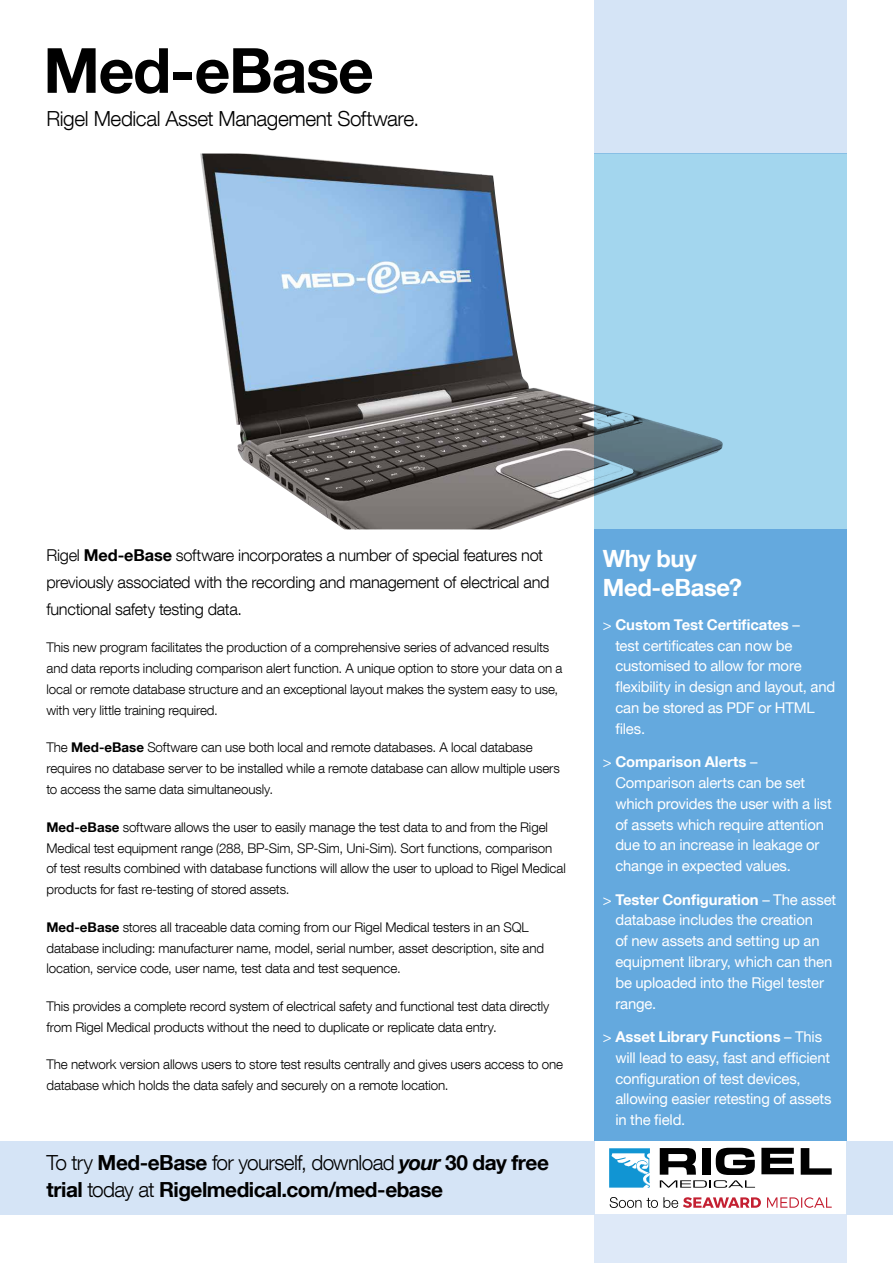
<style>
.page{position:relative;width:893px;height:1263px;background:#fff}
.page>*{position:absolute;margin:0;border:0;box-sizing:border-box;transform-origin:0 0}
.t1{font:700 62.4px "Helvetica Neue LT Com";letter-spacing:-.02em;color:#000}
.t2{font:700 23.7px/29.7px "Helvetica Neue LT Com";letter-spacing:-.015em;color:#fff}
.t3{font:700 20.85px/26.7px "Helvetica Neue LT Com";letter-spacing:-.025em;color:#000}
.t4{font:300 20.85px "Helvetica Neue LT Com";letter-spacing:-.02em;color:#000}
.t5{font:300 16.35px/26.7px "Helvetica Neue LT Com";letter-spacing:-.015em;color:#000}
.t6{font:14.85px/20.9px "Helvetica Neue LT";letter-spacing:-.015em;color:#fff}
.t7{font:700 14.85px "Helvetica Neue LT Com";letter-spacing:-.005em;color:#fff}
.t8{font:300 13.35px/20.9px "Helvetica Neue LT Com";letter-spacing:-.01em;color:#000}
.s1{font-weight:700}
.s2{font-weight:300}
.s3{font-family:"Helvetica Neue";font-style:italic}
.s4{font-family:"Helvetica Neue LT";font-weight:400}
</style>
<div class="page">
<img style="left:200px;top:154px;width:394px;height:375px">
<div style="left:594px;top:529px;width:252px;height:612px;background:#64a9de"></div>
<div style="left:594px;top:1215px;width:252px;height:48px;background:#dee9f8"></div>
<div style="left:594px;top:0;width:252px;height:154px;background:#d5e4f6"></div>
<div style="left:594px;top:154px;width:252px;height:375px;background:#a3d6ee"></div>
<div style="left:0;top:1141px;width:594px;height:74px;background:#d5e4f6"></div>
<div style="left:846px;top:1141px;width:47px;height:74px;background:#d5e4f6"></div>
<svg style="left:609px;top:1148px;width:41px;height:39px"></svg>
<svg style="left:610px;top:1197px;width:222px;height:11px"></svg>
<svg style="left:801px;top:1148px;width:31px;height:27px"></svg>
<svg style="left:761px;top:1148px;width:33px;height:26px"></svg>
<svg style="left:660px;top:1148px;width:95px;height:40px"></svg>
<h1 class="t1" style="left:43px;top:31px;width:332px">Med-eBase</h1>
<h3 class="t4" style="left:46px;top:106px;width:374px">Rigel Medical Asset Management Software.</h3>
<p class="t5" style="left:46px;top:542px;width:505px">Rigel <span class="s1">Med-eBase</span> software incorporates a number of special features not previously associated with the recording and management of electrical and functional safety testing data.</p>
<p class="t8" style="left:46px;top:637px;width:517px">This new program facilitates the production of a comprehensive series of advanced results and data reports including comparison alert function. A unique option to store your data on a local or remote database structure and an exceptional layout makes the system easy to use, with very little training required.</p>
<p class="t8" style="left:46px;top:737px;width:515px">The <span class="s1">Med-eBase</span> Software can use both local and remote databases. A local database requires no database server to be installed while a remote database can allow multiple users to access the same data simultaneously.</p>
<p class="t8" style="left:46px;top:816px;width:521px"><span class="s1">Med-eBase</span> software allows the user to easily manage the test data to and from the Rigel Medical test equipment range (288, BP-Sim, SP-Sim, Uni-Sim). Sort functions, comparison of test results combined with database functions will allow the user to upload to Rigel Medical products for fast re-testing of stored assets.</p>
<p class="t8" style="left:46px;top:916px;width:499px"><span class="s1">Med-eBase</span> stores all traceable data coming from our Rigel Medical testers in an SQL database including: manufacturer name, model, serial number, asset description, site and location, service code, user name, test data and test sequence.</p>
<p class="t8" style="left:46px;top:995px;width:504px">This provides a complete record system of electrical safety and functional test data directly from Rigel Medical products without the need to duplicate or replicate data entry.</p>
<p class="t8" style="left:46px;top:1054px;width:518px">The network version allows users to store test results centrally and gives users access to one database which holds the data safely and securely on a remote location.</p>
<h3 class="t3" style="left:46px;top:1149px;width:504px"><span class="s2">To try</span> Med-eBase <span class="s2">for yourself, download</span> <span class="s3">your</span> 30 day free trial <span class="s2">today at</span> Rigelmedical.com/med-ebase</h3>
<h2 class="t2" style="left:603px;top:543px;width:141px">Why buy<br>Med-eBase?</h2>
<p class="t7" style="left:603px;top:615px;width:199px"><span class="s4">&gt;</span> Custom Test Certificates <span class="s4">–</span></p>
<p class="t6" style="left:615px;top:635px;width:221px">test certificates can now be customised to allow for more flexibility in design and layout, and can be stored as PDF or HTML files.</p>
<p class="t7" style="left:603px;top:752px;width:156px"><span class="s4">&gt;</span> Comparison Alerts <span class="s4">–</span></p>
<p class="t6" style="left:615px;top:772px;width:218px">Comparison alerts can be set which provides the user with a list of assets which require attention due to an increase in leakage or change in expected values.</p>
<p class="t7" style="left:603px;top:890px;width:235px"><span class="s4">&gt;</span> Tester Configuration <span class="s4">– The asset</span></p>
<p class="t6" style="left:615px;top:909px;width:219px">database includes the creation<br>of new assets and setting up an equipment library, which can then be uploaded into the Rigel tester range.</p>
<p class="t7" style="left:603px;top:1027px;width:221px"><span class="s4">&gt;</span> Asset Library Functions <span class="s4">– This</span></p>
<p class="t6" style="left:615px;top:1047px;width:218px">will lead to easy, fast and efficient configuration of test devices, allowing easier retesting of assets in the field.</p>
</div>
